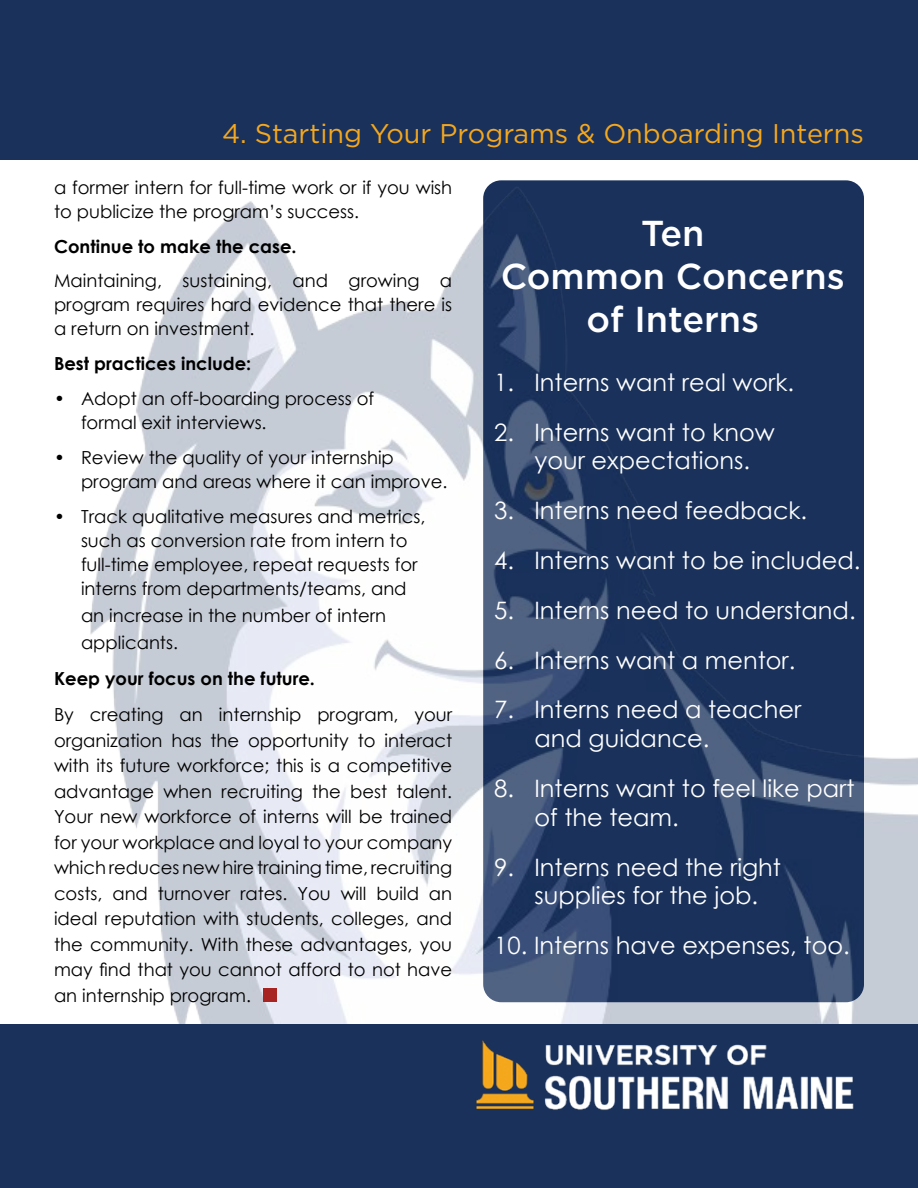
<style>
.page{position:relative;width:918px;height:1188px;background:#fff}
.page>*{position:absolute;margin:0;border:0;box-sizing:border-box;transform-origin:0 0}
.t1{font:500 36px/43.2px "Gotham";color:#fff;text-align:center}
.t2{font:27px "Gotham";color:#f5a81d}
.t3{font:24px/28.8px "Century Gothic";color:#fff}
.t4{font:18px/25.5px "Century Gothic";color:#000}
.t5{font:700 18px "Century Gothic";color:#000}
</style>
<div class="page">
<div style="left:0;top:0;width:918px;height:160px;background:#19315b"></div>
<img style="left:37px;top:187px;width:881px;height:838px">
<div style="left:0;top:1025px;width:918px;height:163px;background:#19315b"></div>
<img style="left:476px;top:1040px;width:378px;height:70px">
<div style="left:264px;top:989px;width:13px;height:13px;background:#a82423"></div>
<h2 class="t2" style="left:222px;top:116px;width:643px">4. Starting Your Programs &amp; Onboarding Interns</h2>
<p class="t4" style="left:54px;top:175px;width:400px;line-height:24px">a former intern for full-time work or if you wish to publicize the program’s success.</p>
<p class="t5" style="left:54px;top:232px;width:244px">Continue to make the case.</p>
<p class="t4" style="left:54px;top:269px;width:400px;line-height:24px;text-align:justify">Maintaining, sustaining, and growing a program requires hard evidence that there is a return on investment.</p>
<p class="t5" style="left:54px;top:350px;width:199px">Best practices include:</p>
<p class="t4" style="left:81px;top:386px;width:295px;line-height:24px;text-indent:-27px">• Adopt an off-boarding process of formal exit interviews.</p>
<p class="t4" style="left:81px;top:445px;width:368px;line-height:24px;text-indent:-27px">• Review the quality of your internship program and areas where it can improve.</p>
<p class="t4" style="left:81px;top:504px;width:346px;line-height:24px;text-indent:-27px">• Track qualitative measures and metrics, such as conversion rate from intern to full-time employee, repeat requests for interns from departments/teams, and</p>
<p class="t4" style="left:81px;top:601px;width:307px;line-height:27px">an increase in the number of intern applicants.</p>
<p class="t5" style="left:54px;top:665px;width:263px">Keep your focus on the future.</p>
<p class="t4" style="left:54px;top:702px;width:400px;text-align:justify">By creating an internship program, your organization has the opportunity to interact with its future workforce; this is a competitive advantage when recruiting the best talent.<br>Your new workforce of interns will be trained for your workplace and loyal to your company which reduces new hire training time, recruiting costs, and turnover rates. You will build an ideal reputation with students, colleges, and the community. With these advantages, you may find that you cannot afford to not have an internship program.</p>
<h1 class="t1" style="left:501px;top:211px;width:346px">Ten<br>Common Concerns of Interns</h1>
<h3 class="t3" style="left:494px;top:367px;width:301px">1. Interns want real work.</h3>
<h3 class="t3" style="left:535px;top:417px;width:242px;text-indent:-40px">2. Interns want to know your expectations.</h3>
<h3 class="t3" style="left:494px;top:496px;width:315px">3. Interns need feedback.</h3>
<h3 class="t3" style="left:494px;top:546px;width:368px">4. Interns want to be included.</h3>
<h3 class="t3" style="left:494px;top:595px;width:363px">5. Interns need to understand.</h3>
<h3 class="t3" style="left:494px;top:645px;width:303px">6. Interns want a mentor.</h3>
<h3 class="t3" style="left:535px;top:695px;width:268px;text-indent:-40px">7. Interns need a teacher and guidance.</h3>
<h3 class="t3" style="left:535px;top:774px;width:322px;text-indent:-40px">8. Interns want to feel like part of the team.</h3>
<h3 class="t3" style="left:535px;top:852px;width:248px;text-indent:-40px">9. Interns need the right supplies for the job.</h3>
<h3 class="t3" style="left:494px;top:931px;width:357px">10. Interns have expenses, too.</h3>
</div>
